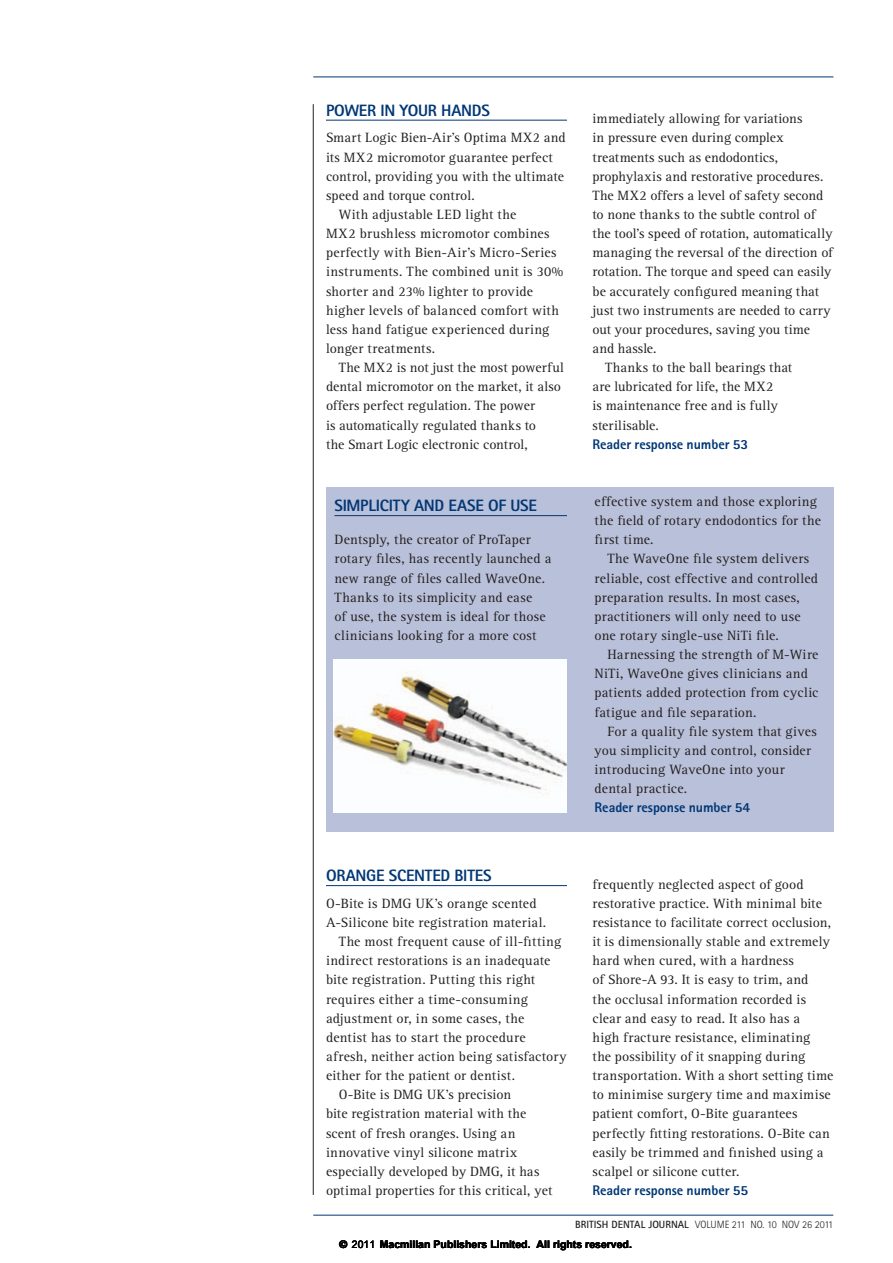
<style>
.page{position:relative;width:893px;height:1263px;background:#fff}
.page>*{position:absolute;margin:0;border:0;box-sizing:border-box;transform-origin:0 0}
._1_BDJ_trade_heading{font:800 16.5px "Rotis Sans Serif Std";letter-spacing:-.015em;color:#013775}
._1_BDJ_body{font:13.95px/19.2px "Rotis Serif Std";letter-spacing:.015em;color:#231f20}
._1_BDJ_trade_reader{font:800 13.95px "Rotis Sans Serif Std";letter-spacing:-.005em;color:#013775}
.t1{font:700 10.5px "Arial";color:#000}
.t2{font:300 10.5px "Rotis Sans Serif Std";color:#231f20}
.s1{font-weight:700}
.s2{font-family:"Helvetica"}
.s3{font-weight:400}
</style>
<div class="page">
<hr style="left:326px;top:885px;width:241px;height:1px;background:#013775">
<hr style="left:313px;top:77px;width:520px;height:1px;background:#013775">
<hr style="left:313px;top:1215px;width:520px;height:1px;background:#013775">
<div style="left:326px;top:487px;width:507px;height:344px;background:#b9c0d9"></div>
<hr style="left:334px;top:515px;width:233px;height:1px;background:#013775">
<hr style="left:326px;top:120px;width:241px;height:1px;background:#013775">
<img style="left:333px;top:659px;width:234px;height:153px">
<hr style="left:313px;top:104px;width:1px;height:1091px;background:#231f20">
<p class="_1_BDJ_trade_heading" style="left:326px;top:99px;width:165px">POWER IN YOUR HANDS</p>
<p class="_1_BDJ_body" style="left:326px;top:129px;width:241px">Smart Logic Bien-Air’s Optima MX2 and its MX2 micromotor guarantee perfect control, providing you with the ultimate speed and torque control.</p>
<p class="_1_BDJ_body" style="left:326px;top:205px;width:239px;text-indent:13px">With adjustable LED light the<br>MX2 brushless micromotor combines perfectly with Bien-Air’s Micro-Series instruments. The combined unit is 30% shorter and 23% lighter to provide higher levels of balanced comfort with less hand fatigue experienced during longer treatments.</p>
<p class="_1_BDJ_body" style="left:326px;top:358px;width:240px;text-indent:13px">The MX2 is not just the most powerful dental micromotor on the market, it also offers perfect regulation. The power<br>is automatically regulated thanks to<br>the Smart Logic electronic control,</p>
<p class="_1_BDJ_trade_heading" style="left:334px;top:495px;width:204px">SIMPLICITY AND EASE OF USE</p>
<p class="_1_BDJ_body" style="left:334px;top:530px;width:219px">Dentsply, the creator of ProTaper rotary files, has recently launched a new range of files called WaveOne.<br>Thanks to its simplicity and ease<br>of use, the system is ideal for those clinicians looking for a more cost</p>
<p class="_1_BDJ_body" style="left:592px;top:109px;width:242px">immediately allowing for variations<br>in pressure even during complex treatments such as endodontics, prophylaxis and restorative procedures.<br>The MX2 offers a level of safety second to none thanks to the subtle control of the tool’s speed of rotation, automatically managing the reversal of the direction of rotation. The torque and speed can easily be accurately configured meaning that just two instruments are needed to carry out your procedures, saving you time and hassle.</p>
<p class="_1_BDJ_body" style="left:592px;top:358px;width:201px;text-indent:13px">Thanks to the ball bearings that are lubricated for life, the MX2<br>is maintenance free and is fully sterilisable.</p>
<p class="_1_BDJ_trade_reader" style="left:592px;top:435px;width:157px">Reader response number 53</p>
<p class="_1_BDJ_body" style="left:595px;top:492px;width:228px">effective system and those exploring the field of rotary endodontics for the first time.</p>
<p class="_1_BDJ_body" style="left:595px;top:550px;width:225px;text-indent:13px">The WaveOne file system delivers reliable, cost effective and controlled preparation results. In most cases, practitioners will only need to use one rotary single-use NiTi file.</p>
<p class="_1_BDJ_body" style="left:595px;top:645px;width:225px;text-indent:13px">Harnessing the strength of M-Wire NiTi, WaveOne gives clinicians and patients added protection from cyclic fatigue and file separation.</p>
<p class="_1_BDJ_body" style="left:595px;top:722px;width:224px;text-indent:13px">For a quality file system that gives you simplicity and control, consider introducing WaveOne into your dental practice.</p>
<p class="_1_BDJ_trade_reader" style="left:595px;top:799px;width:157px">Reader response number 54</p>
<p class="_1_BDJ_trade_heading" style="left:326px;top:865px;width:167px">ORANGE SCENTED BITES</p>
<p class="_1_BDJ_body" style="left:326px;top:894px;width:222px">O-Bite is DMG UK’s orange scented<br>A-Silicone bite registration material.</p>
<p class="_1_BDJ_body" style="left:326px;top:932px;width:242px;text-indent:13px">The most frequent cause of ill-fitting indirect restorations is an inadequate bite registration. Putting this right requires either a time-consuming adjustment or, in some cases, the dentist has to start the procedure afresh, neither action being satisfactory either for the patient or dentist.</p>
<p class="_1_BDJ_body" style="left:326px;top:1085px;width:228px;text-indent:13px">O-Bite is DMG UK’s precision<br>bite registration material with the scent of fresh oranges. Using an innovative vinyl silicone matrix especially developed by DMG, it has optimal properties for this critical, yet</p>
<p class="_1_BDJ_body" style="left:592px;top:875px;width:242px">frequently neglected aspect of good restorative practice. With minimal bite resistance to facilitate correct occlusion, it is dimensionally stable and extremely hard when cured, with a hardness<br>of Shore-A 93. It is easy to trim, and<br>the occlusal information recorded is clear and easy to read. It also has a<br>high fracture resistance, eliminating<br>the possibility of it snapping during transportation. With a short setting time to minimise surgery time and maximise patient comfort, O-Bite guarantees perfectly fitting restorations. O-Bite can easily be trimmed and finished using a scalpel or silicone cutter.</p>
<p class="_1_BDJ_trade_reader" style="left:592px;top:1181px;width:157px">Reader response number 55</p>
<p class="t2" style="left:575px;top:1219px;width:260px"><span class="s1">BRITISH DENTAL JOURNAL</span> VOLUME 211 NO. 10 NOV 26 2011</p>
<p class="t1" style="left:340px;top:1237px;width:294px"><span class="s2">©</span> <span class="s3">2011</span> Macmillan Publishers Limited. All rights reserved.</p>
</div>
